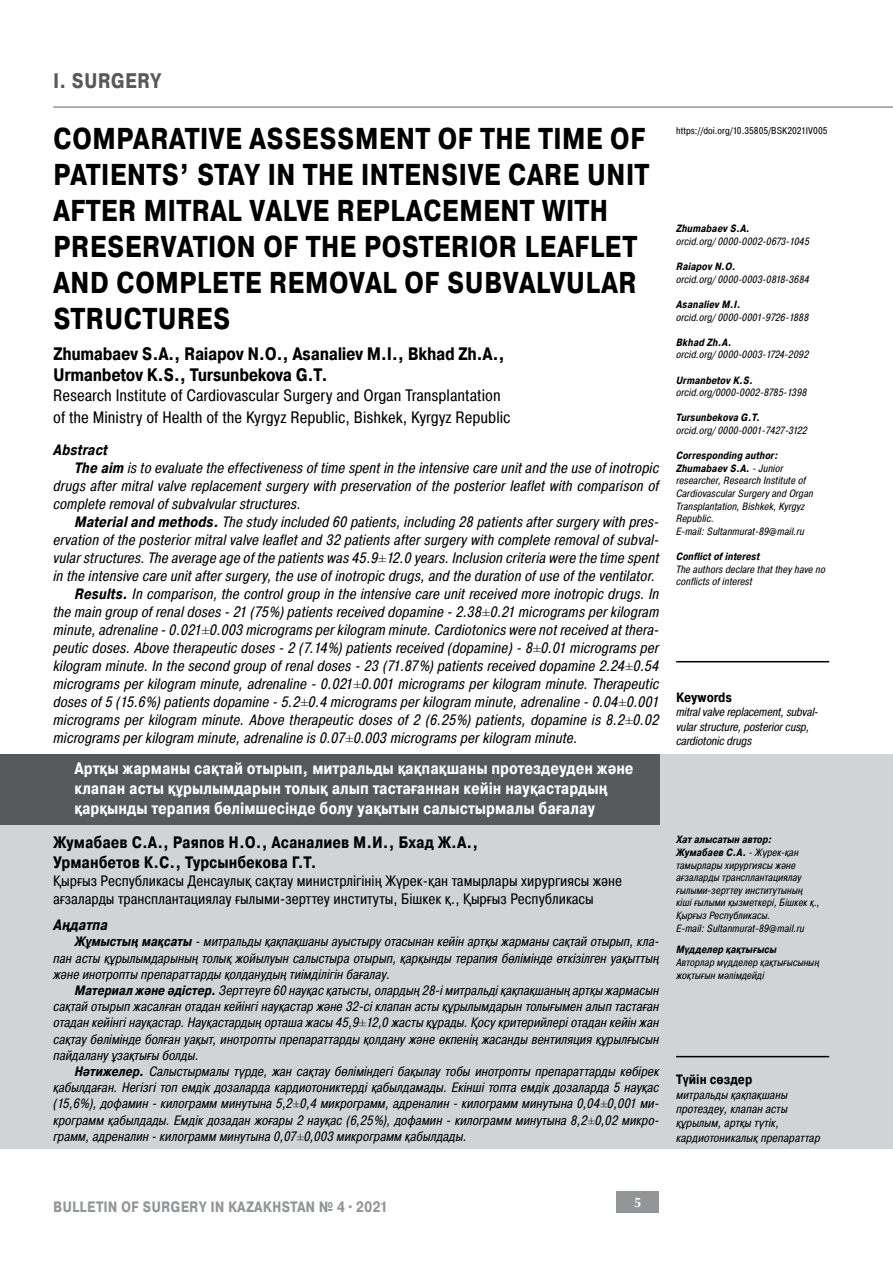
<style>
.page{position:relative;width:893px;height:1276px;background:#fff}
.page>*{position:absolute;margin:0;border:0;box-sizing:border-box;transform-origin:0 0}
.t1{font:700 30px/36px "Pragmatica Cond I";color:#000}
.t2{font:700 21px "Pragmatica Cond I";color:#58595b}
.t3{font:700 18px/21.6px "Pragmatica Cond I";letter-spacing:-.02em;color:#000}
.t4{font:700 16.5px/19.8px "Pragmatica Cond I";color:#fff}
.t5{font:16.5px/21.6px "Pragmatica Cond I";color:#000}
.t6{font:700 16.5px/20.4px "Pragmatica Cond I";color:#000}
.t7{font:italic 15px "Pragmatica Cond I";color:#000}
.t8{font:15px/18px "Pragmatica Cond I";color:#000}
.t9{font:700 15px "Pragmatica Cond I";color:#939598}
.t10{font:italic 700 15px "Pragmatica Cond I";color:#000}
.t11{font:italic 13.5px/16.2px "Pragmatica Cond I";letter-spacing:-.005em;color:#000;text-align:justify}
.t12{font:700 13.5px "Pragmatica Cond I";color:#000}
.t13{font:700 13.5px "AG Opus";color:#fff}
.t14{font:italic 12px/14.4px "Pragmatica Cond I";letter-spacing:-.01em;color:#000}
.t15{font:italic 10.5px/12.6px "Pragmatica Cond I";color:#000}
.t16{font:italic 700 10.5px "Pragmatica Cond I";color:#000}
.t17{font:9.75px "Pragmatica Cond I";color:#000}
.s1{font-weight:700}
.s2{font-family:"Times New Roman"}
</style>
<div class="page">
<div style="left:617px;top:1191px;width:42px;height:21px;background:#939598"></div>
<hr style="left:53px;top:106px;width:840px;height:2px;background:#939598">
<div style="left:0;top:754px;width:893px;height:394px;background:#d1d3d4"></div>
<hr style="left:676px;top:661px;width:153px;height:1px;background:#000">
<hr style="left:676px;top:1056px;width:153px;height:1px;background:#000">
<div style="left:0;top:754px;width:659px;height:70px;background:#58595b"></div>
<h2 class="t2" style="left:53px;top:69px;width:110px">I. SURGERY</h2>
<h1 class="t1" style="left:53px;top:120px;width:598px">COMPARATIVE ASSESSMENT OF THE TIME OF PATIENTS’ STAY IN THE INTENSIVE CARE UNIT AFTER MITRAL VALVE REPLACEMENT WITH PRESERVATION OF THE POSTERIOR LEAFLET AND COMPLETE REMOVAL OF SUBVALVULAR STRUCTURES</h1>
<p class="t3" style="left:53px;top:343px;width:453px">Zhumabaev S.A., Raiapov N.O., Asanaliev M.I., Bkhad Zh.A.,<br>Urmanbetov K.S., Tursunbekova G.T.</p>
<p class="t5" style="left:53px;top:385px;width:459px">Research Institute of Cardiovascular Surgery and Organ Transplantation of the Ministry of Health of the Kyrgyz Republic, Bishkek, Kyrgyz Republic</p>
<p class="t10" style="left:53px;top:441px;width:56px">Abstract</p>
<p class="t7" style="left:74px;top:460px;width:586px"><span class="s1">The aim</span> is to evaluate the effectiveness of time spent in the intensive care unit and the use of inotropic</p>
<p class="t7" style="left:53px;top:478px;width:607px">drugs after mitral valve replacement surgery with preservation of the posterior leaflet with comparison of</p>
<p class="t7" style="left:53px;top:496px;width:249px">complete removal of subvalvular structures.</p>
<p class="t7" style="left:74px;top:514px;width:586px"><span class="s1">Material and methods.</span> The study included 60 patients, including 28 patients after surgery with pres-</p>
<p class="t7" style="left:53px;top:532px;width:607px">ervation of the posterior mitral valve leaflet and 32 patients after surgery with complete removal of subval-</p>
<p class="t7" style="left:53px;top:550px;width:607px">vular structures. The average age of the patients was 45.9<span class="s2">±</span>12.0 years. Inclusion criteria were the time spent</p>
<p class="t7" style="left:53px;top:568px;width:603px">in the intensive care unit after surgery, the use of inotropic drugs, and the duration of use of the ventilator.</p>
<p class="t7" style="left:74px;top:586px;width:586px"><span class="s1">Results.</span> In comparison, the control group in the intensive care unit received more inotropic drugs. In</p>
<p class="t7" style="left:53px;top:604px;width:607px">the main group of renal doses - 21 (75%) patients received dopamine - 2.38<span class="s2">±</span>0.21 micrograms per kilogram</p>
<p class="t7" style="left:53px;top:622px;width:607px">minute, adrenaline - 0.021<span class="s2">±</span>0.003 micrograms per kilogram minute. Cardiotonics were not received at thera-</p>
<p class="t7" style="left:53px;top:640px;width:607px">peutic doses. Above therapeutic doses - 2 (7.14%) patients received (dopamine) - 8<span class="s2">±</span>0.01 micrograms per</p>
<p class="t7" style="left:53px;top:658px;width:607px">kilogram minute. In the second group of renal doses - 23 (71.87%) patients received dopamine 2.24<span class="s2">±</span>0.54</p>
<p class="t7" style="left:53px;top:676px;width:607px">micrograms per kilogram minute, adrenaline - 0.021<span class="s2">±</span>0.001 micrograms per kilogram minute. Therapeutic</p>
<p class="t7" style="left:53px;top:694px;width:607px">doses of 5 (15.6%) patients dopamine - 5.2<span class="s2">±</span>0.4 micrograms per kilogram minute, adrenaline - 0.04<span class="s2">±</span>0.001</p>
<p class="t7" style="left:53px;top:712px;width:607px">micrograms per kilogram minute. Above therapeutic doses of 2 (6.25%) patients, dopamine is 8.2<span class="s2">±</span>0.02</p>
<p class="t7" style="left:53px;top:730px;width:526px">micrograms per kilogram minute, adrenaline is 0.07<span class="s2">±</span>0.003 micrograms per kilogram minute.</p>
<p class="t4" style="left:74px;top:758px;width:561px">Артқы жарманы сақтай отырып, митральды қақпақшаны протездеуден және клапан асты құрылымдарын толық алып тастағаннан кейін науқастардың қарқынды терапия бөлімшесінде болу уақытын салыстырмалы бағалау</p>
<p class="t17" style="left:676px;top:126px;width:153px">https://doi.org/10.35805/BSK2021IV005</p>
<p class="t16" style="left:676px;top:223px;width:75px">Zhumabaev S.A.</p>
<p class="t15" style="left:676px;top:235px;width:135px">orcid.org/ 0000-0002-0673-1045</p>
<p class="t16" style="left:676px;top:261px;width:61px">Raiapov N.O.</p>
<p class="t15" style="left:676px;top:273px;width:135px">orcid.org/ 0000-0003-0818-3684</p>
<p class="t16" style="left:676px;top:298px;width:66px">Asanaliev M.I.</p>
<p class="t15" style="left:676px;top:311px;width:134px">orcid.org/ 0000-0001-9726-1888</p>
<p class="t16" style="left:676px;top:336px;width:57px">Bkhad Zh.A.</p>
<p class="t15" style="left:676px;top:349px;width:134px">orcid.org/ 0000-0003-1724-2092</p>
<p class="t16" style="left:676px;top:374px;width:79px">Urmanbetov K.S.</p>
<p class="t15" style="left:676px;top:386px;width:132px">orcid.org/0000-0002-8785-1398</p>
<p class="t16" style="left:676px;top:412px;width:86px">Tursunbekova G.T.</p>
<p class="t15" style="left:676px;top:424px;width:133px">orcid.org/ 0000-0001-7427-3122</p>
<p class="t15" style="left:676px;top:449px;width:139px"><span class="s1">Corresponding author:<br>Zhumabaev S.A.</span> - Junior researcher, Research Institute of<br>Cardiovascular Surgery and Organ<br>Transplantation, Bishkek, Kyrgyz<br>Republic.<br>E-mail: Sultanmurat-89@mail.ru</p>
<p class="t16" style="left:676px;top:550px;width:85px">Conflict of interest</p>
<p class="t15" style="left:676px;top:563px;width:151px">The authors declare that they have no conflicts of interest</p>
<p class="t12" style="left:676px;top:690px;width:58px">Keywords</p>
<p class="t14" style="left:676px;top:705px;width:144px">mitral valve replacement, subval&shy;vular structure, posterior cusp, cardiotonic drugs</p>
<p class="t6" style="left:53px;top:832px;width:427px">Жумабаев С.А., Раяпов Н.О., Асаналиев М.И., Бхад Ж.А.,<br>Урманбетов К.С., Турсынбекова Г.Т.</p>
<p class="t8" style="left:53px;top:872px;width:570px">Қырғыз Республикасы Денсаулық сақтау министрлігінің Жүрек-қан тамырлары хирургиясы және ағзаларды трансплантациялау ғылыми-зерттеу институты, Бішкек қ., Қырғыз Республикасы</p>
<p class="t15" style="left:676px;top:834px;width:145px"><span class="s1">Хат алысатын автор:<br>Жумабаев С.А.</span> - Жүрек-қан тамырлары хирургиясы және ағзаларды трансплантациялау ғылыми-зерттеу институтының кіші ғылыми қызметкері, Бішкек қ.,<br>Қырғыз Республикасы.<br>E-mail: Sultanmurat-89@mail.ru</p>
<p class="t16" style="left:676px;top:944px;width:102px">Мүдделер қақтығысы</p>
<p class="t15" style="left:676px;top:956px;width:145px">Авторлар мүдделер қақтығысының жоқтығын мәлімдейді</p>
<p class="t10" style="left:53px;top:916px;width:56px">Аңдатпа</p>
<p class="t11" style="left:53px;top:934px;width:607px;text-indent:21px"><span class="s1">Жұмыстың мақсаты</span> - митральды қақпақшаны ауыстыру отасынан кейін артқы жарманы сақтай отырып, кла&shy;пан асты құрылымдарының толық жойылуын салыстыра отырып, қарқынды терапия бөлімінде өткізілген уақыттың және инотропты препараттарды қолданудың тиімділігін бағалау.</p>
<p class="t11" style="left:53px;top:982px;width:607px;text-indent:21px"><span class="s1">Материал және әдістер.</span> Зерттеуге 60 науқас қатысты, олардың 28-і митральді қақпақшаның артқы жармасын сақтай отырып жасалған отадан кейінгі науқастар және 32-сі клапан асты құрылымдарын толығымен алып тастаған отадан кейінгі науқастар. Науқастардың орташа жасы 45,9<span class="s2">±</span>12,0 жасты құрады. Қосу критерийлері отадан кейін жан сақтау бөлімінде болған уақыт, инотропты препараттарды қолдану және өкпенің жасанды вентиляция құрылғысын пайдалану ұзақтығы болды.</p>
<p class="t11" style="left:53px;top:1063px;width:607px;text-indent:21px"><span class="s1">Нәтижелер.</span> Салыстырмалы түрде, жан сақтау бөліміндегі бақылау тобы инотропты препараттарды көбірек қабылдаған. Негізгі топ емдік дозаларда кардиотониктерді қабылдамады. Екінші топта емдік дозаларда 5 науқас (15,6%), дофамин - килограмм минутына 5,2<span class="s2">±</span>0,4 микрограмм, адреналин - килограмм минутына 0,04<span class="s2">±</span>0,001 ми&shy;крограмм қабылдады. Емдік дозадан жоғары 2 науқас (6,25%), дофамин - килограмм минутына 8,2<span class="s2">±</span>0,02 микро&shy;грамм, адреналин - килограмм минутына 0,07<span class="s2">±</span>0,003 микрограмм қабылдады.</p>
<p class="t12" style="left:676px;top:1072px;width:78px">Түйін сөздер</p>
<p class="t14" style="left:676px;top:1087px;width:146px">митральды қақпақшаны протездеу, клапан асты құрылым, артқы түтік, кардиотоникалық препараттар</p>
<p class="t9" style="left:53px;top:1198px;width:337px">BULLETIN OF SURGERY IN KAZAKHSTAN № 4•2021</p>
<p class="t13" style="left:634px;top:1194px;width:9px">5</p>
</div>
